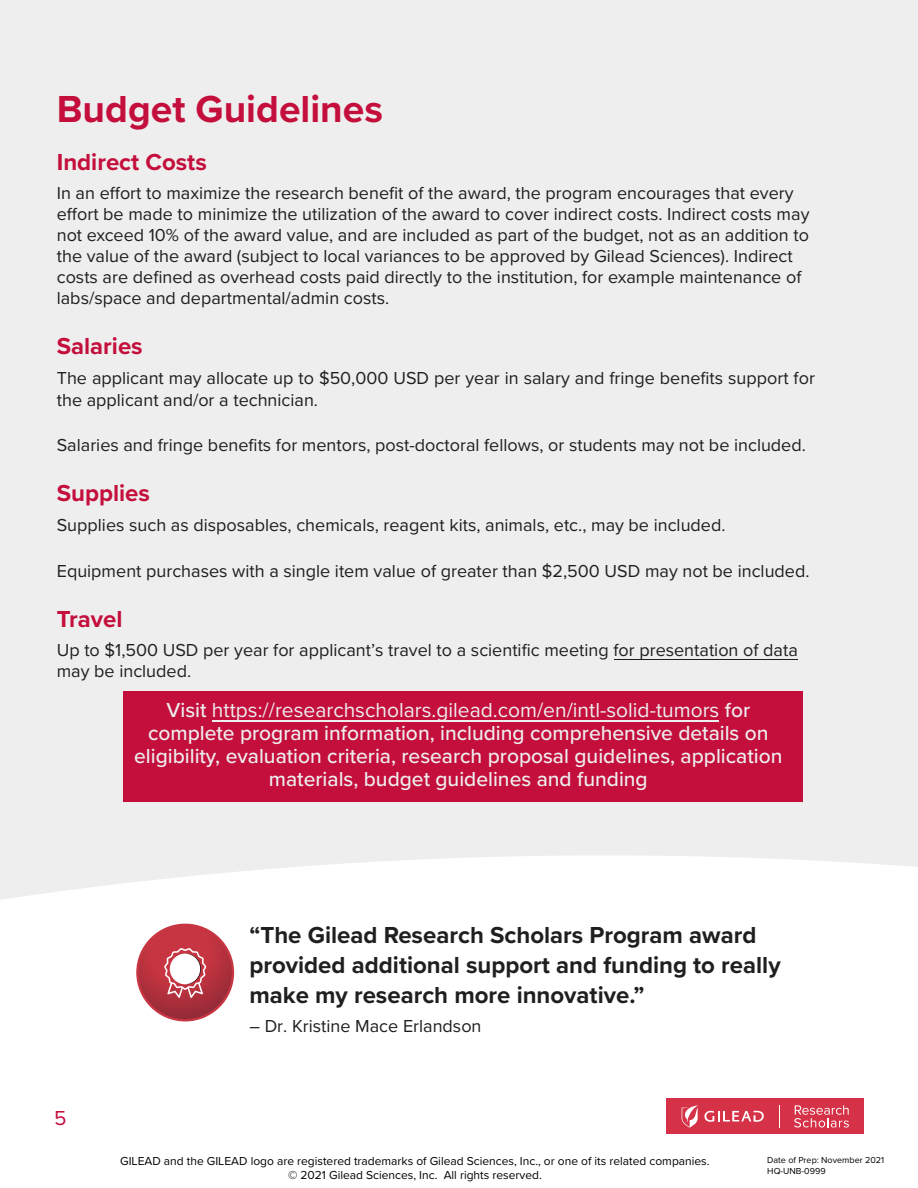
<style>
.page{position:relative;width:918px;height:1188px;background:#fff}
.page>*{position:absolute;margin:0;border:0;box-sizing:border-box;transform-origin:0 0}
.t1{font:700 39px "Proxima Nova";color:#c40f3d}
.t2{font:700 24px/30px "Proxima Nova";color:#1f1f1f}
.t3{font:700 24px "Proxima Nova";color:#c40f3d}
.t4{font:500 21px/22.6px "Proxima Nova";color:#eee;text-align:center}
.t5{font:21px "Proxima Nova";color:#c40f3d}
.t6{font:18px/21px "Proxima Nova";color:#1f1f1f}
.t7{font:12px/14.4px "Proxima Nova";color:#000;text-align:center}
.t8{font:9px/10.8px "Proxima Nova";color:#000}
.s1{font-weight:400}
</style>
<div class="page">
<div style="left:0;top:0;width:918px;height:1080px;background:#eee"></div>
<div style="left:123px;top:691px;width:679px;height:111px;background:#c40f3d"></div>
<div style="left:0;top:856px;width:918px;height:243px;background:#fff"></div>
<img style="left:139px;top:926px;width:93px;height:93px">
<svg style="left:164px;top:948px;width:42px;height:50px;background:#dc979d"></svg>
<div style="left:666px;top:1099px;width:198px;height:35px;background:#d63247"></div>
<svg style="left:682px;top:1105px;width:16px;height:23px"></svg>
<svg style="left:704px;top:1111px;width:60px;height:11px"></svg>
<svg style="left:779px;top:1105px;width:1px;height:22px"></svg>
<svg style="left:794px;top:1105px;width:55px;height:23px"></svg>
<hr style="left:614px;top:659px;width:183px;height:1px;background:#1f1f1f">
<hr style="left:212px;top:720px;width:507px;height:1px;background:#eee">
<p class="t1" style="left:57px;top:80px;width:328px">Budget Guidelines</p>
<p class="t3" style="left:57px;top:144px;width:152px">Indirect Costs</p>
<p class="t6" style="left:57px;top:182px;width:754px">In an effort to maximize the research benefit of the award, the program encourages that every effort be made to minimize the utilization of the award to cover indirect costs. Indirect costs may not exceed 10% of the award value, and are included as part of the budget, not as an addition to the value of the award (subject to local variances to be approved by Gilead Sciences). Indirect costs are defined as overhead costs paid directly to the institution, for example maintenance of labs/space and departmental/admin costs.</p>
<p class="t3" style="left:57px;top:328px;width:87px">Salaries</p>
<p class="t6" style="left:57px;top:367px;width:760px">The applicant may allocate up to $50,000 USD per year in salary and fringe benefits support for the applicant and/or a technician.</p>
<p class="t6" style="left:57px;top:434px;width:751px">Salaries and fringe benefits for mentors, post-doctoral fellows, or students may not be included.</p>
<p class="t3" style="left:57px;top:475px;width:95px">Supplies</p>
<p class="t6" style="left:57px;top:513px;width:670px">Supplies such as disposables, chemicals, reagent kits, animals, etc., may be included.</p>
<p class="t6" style="left:57px;top:559px;width:754px">Equipment purchases with a single item value of greater than $2,500 USD may not be included.</p>
<p class="t3" style="left:57px;top:601px;width:67px">Travel</p>
<p class="t6" style="left:57px;top:639px;width:743px">Up to $1,500 USD per year for applicant’s travel to a scientific meeting for presentation of data may be included.</p>
<p class="t4" style="left:134px;top:698px;width:650px">Visit <span class="s1">https://researchscholars.gilead.com/en/intl-solid-tumors</span> for complete program information, including comprehensive details on eligibility, evaluation criteria, research proposal guidelines, application materials, budget guidelines and funding</p>
<p class="t5" style="left:54px;top:1102px;width:14px">5</p>
<p class="t2" style="left:249px;top:919px;width:533px">“The Gilead Research Scholars Program award provided additional support and funding to really make my research more innovative.”</p>
<p class="t6" style="left:249px;top:1015px;width:234px">– Dr. Kristine Mace Erlandson</p>
<p class="t7" style="left:120px;top:1153px;width:591px">GILEAD and the GILEAD logo are registered trademarks of Gilead Sciences, Inc., or one of its related companies. © 2021 Gilead Sciences, Inc. All rights reserved.</p>
<p class="t8" style="left:767px;top:1154px;width:118px">Date of Prep: November 2021<br>HQ-UNB-0999</p>
</div>
